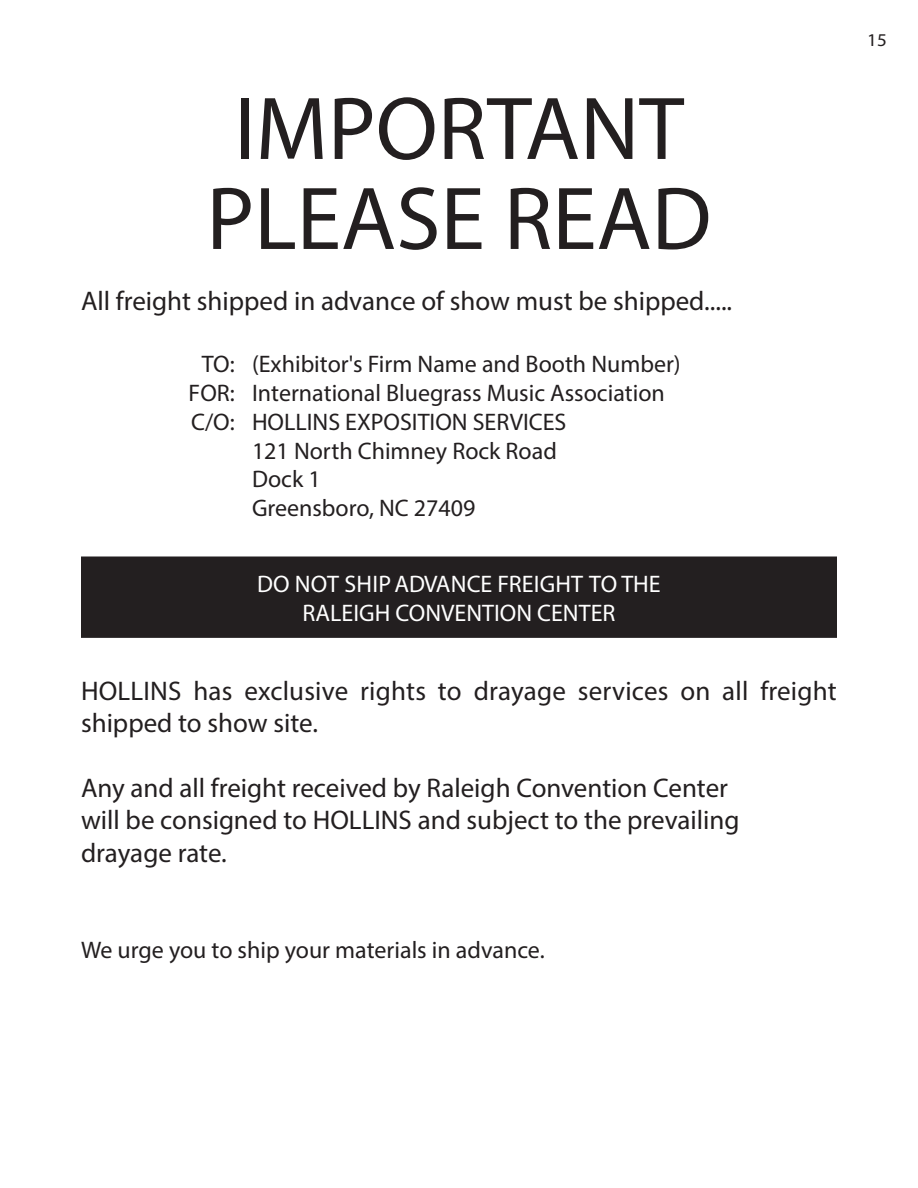
<style>
.page{position:relative;width:918px;height:1188px;background:#fff}
.page>*{position:absolute;margin:0;border:0;box-sizing:border-box;transform-origin:0 0}
.t1{font:90px "Myriad Pro";color:#231f20}
.t2{font:27px/32.4px "Myriad Pro";color:#231f20}
.t3{font:24px "Myriad Pro";color:#231f20}
.t4{font:24px "Myriad Pro";color:#fff}
.t5{font:18px "Myriad Pro";color:#231f20;scale:1.06 1}
</style>
<div class="page">
<div style="left:82px;top:557px;width:754px;height:80px;background:#231f20"></div>
<div style="left:81px;top:556px;width:756px;height:82px;border:2px solid #231f20"></div>
<p class="t1" style="left:234px;top:73px;width:452px">IMPORTANT</p>
<p class="t1" style="left:206px;top:163px;width:507px">PLEASE READ</p>
<p class="t2" style="left:81px;top:285px;width:653px">All freight shipped in advance of show must be shipped.....</p>
<p class="t3" style="left:202px;top:349px;width:34px">TO:</p>
<p class="t3" style="left:189px;top:378px;width:48px">FOR:</p>
<p class="t3" style="left:191px;top:407px;width:45px">C/O:</p>
<p class="t3" style="left:252px;top:349px;width:430px">(Exhibitor's Firm Name and Booth Number)</p>
<p class="t3" style="left:252px;top:378px;width:414px">International Bluegrass Music Association</p>
<p class="t3" style="left:252px;top:407px;width:316px">HOLLINS EXPOSITION SERVICES</p>
<p class="t3" style="left:252px;top:436px;width:306px">121 North Chimney Rock Road</p>
<p class="t3" style="left:252px;top:465px;width:70px">Dock 1</p>
<p class="t3" style="left:252px;top:493px;width:225px">Greensboro, NC 27409</p>
<p class="t4" style="left:257px;top:569px;width:405px">DO NOT SHIP ADVANCE FREIGHT TO THE</p>
<p class="t4" style="left:303px;top:598px;width:314px">RALEIGH CONVENTION CENTER</p>
<p class="t2" style="left:81px;top:674px;width:757px">HOLLINS has exclusive rights to drayage services on all freight shipped to show site.</p>
<p class="t2" style="left:81px;top:771px;width:660px">Any and all freight received by Raleigh Convention Center will be consigned to HOLLINS and subject to the prevailing drayage rate.</p>
<p class="t3" style="left:81px;top:935px;width:465px">We urge you to ship your materials in advance.</p>
<p class="t5" style="left:867px;top:29px;width:20px">15</p>
</div>
